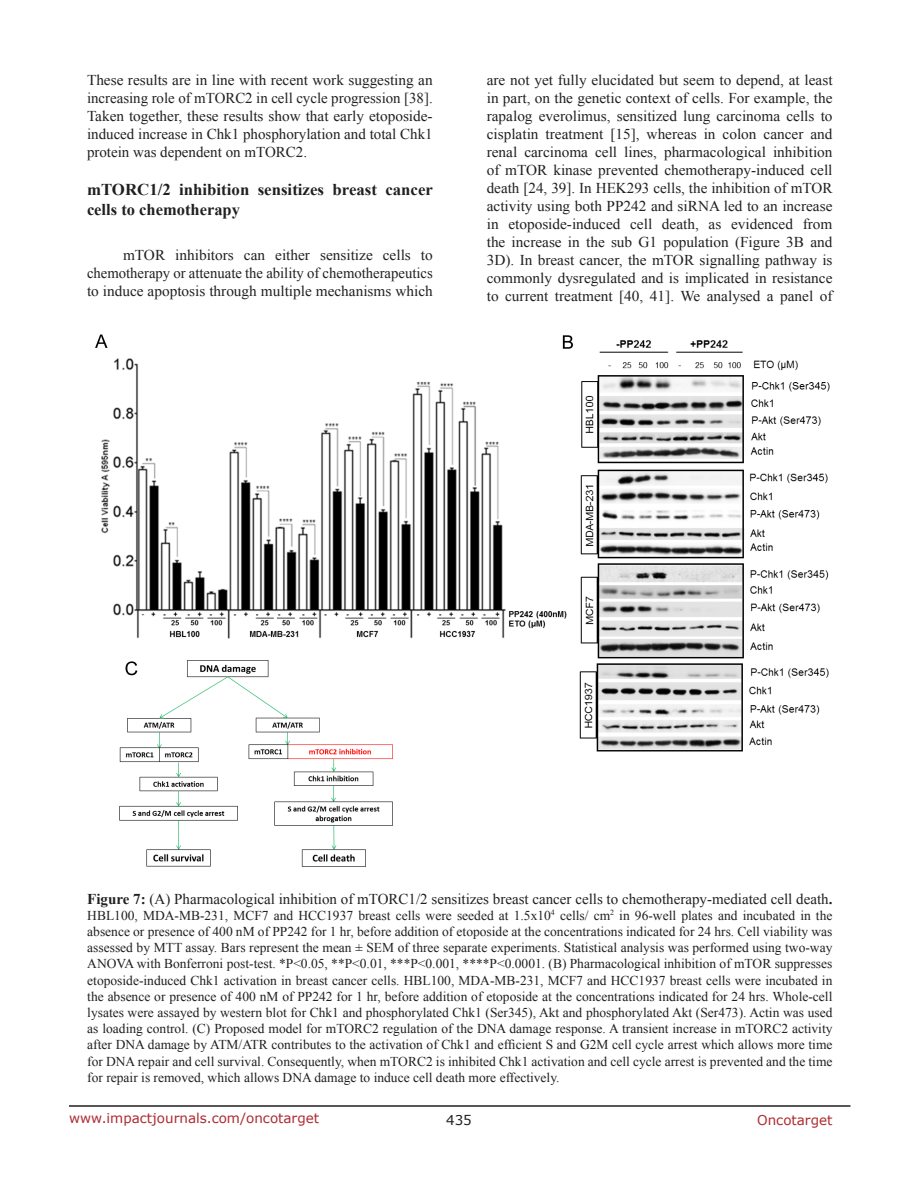
<style>
.page{position:relative;width:918px;height:1188px;background:#fff}
.page>*{position:absolute;margin:0;border:0;box-sizing:border-box;transform-origin:0 0}
.SubHeading{font:700 16.5px/19.8px "Times New Roman";color:#221f22}
.BodyText{font:15px/18px "Times New Roman";color:#221f22;text-align:justify}
.FigureText{font:15px "Times New Roman";color:#221f22}
.FigureText-2{font:13.5px/16.2px "Times New Roman";color:#221f22;text-align:justify}
.t1{font:13.5px "Verdana";color:#ac2b31}
.t2{font:13.5px "Verdana";color:#221f22}
.s1{font-weight:700}
</style>
<div class="page">
<hr style="left:69px;top:1105px;width:781px;height:2px;background:#231f20">
<img style="left:95px;top:334px;width:735px;height:533px">
<p class="BodyText" style="left:87px;top:71px;width:347px">These results are in line with recent work suggesting an increasing role of mTORC2 in cell cycle progression [38].<br>Taken together, these results show that early etoposide&shy;induced increase in Chk1 phosphorylation and total Chk1 protein was dependent on mTORC2.</p>
<p class="SubHeading" style="left:87px;top:179px;width:348px">mTORC1/2 inhibition sensitizes breast cancer cells to chemotherapy</p>
<p class="BodyText" style="left:87px;top:246px;width:347px;text-indent:36px">mTOR inhibitors can either sensitize cells to chemotherapy or attenuate the ability of chemotherapeutics to induce apoptosis through multiple mechanisms which</p>
<p class="BodyText" style="left:487px;top:71px;width:347px">are not yet fully elucidated but seem to depend, at least in part, on the genetic context of cells. For example, the rapalog everolimus, sensitized lung carcinoma cells to cisplatin treatment [15], whereas in colon cancer and renal carcinoma cell lines, pharmacological inhibition of mTOR kinase prevented chemotherapy-induced cell death [24, 39]. In HEK293 cells, the inhibition of mTOR activity using both PP242 and siRNA led to an increase in etoposide-induced cell death, as evidenced from the increase in the sub G1 population (Figure 3B and 3D). In breast cancer, the mTOR signalling pathway is commonly dysregulated and is implicated in resistance to current treatment [40, 41]. We analysed a panel of</p>
<p class="FigureText" style="left:87px;top:888px;width:747px"><span class="s1">Figure 7:</span> (A) Pharmacological inhibition of mTORC1/2 sensitizes breast cancer cells to chemotherapy-mediated cell death<span class="s1">.</span></p>
<p class="FigureText-2" style="left:87px;top:907px;width:747px">HBL100, MDA-MB-231, MCF7 and HCC1937 breast cells were seeded at 1.5x10<sup>4</sup> cells/ cm<sup>2</sup> in 96-well plates and incubated in the absence or presence of 400 nM of PP242 for 1 hr, before addition of etoposide at the concentrations indicated for 24 hrs. Cell viability was assessed by MTT assay. Bars represent the mean ± SEM of three separate experiments. Statistical analysis was performed using two-way ANOVA with Bonferroni post-test. *P&lt;0.05, **P&lt;0.01, ***P&lt;0.001, ****P&lt;0.0001. (B) Pharmacological inhibition of mTOR suppresses etoposide-induced Chk1 activation in breast cancer cells. HBL100, MDA-MB-231, MCF7 and HCC1937 breast cells were incubated in the absence or presence of 400 nM of PP242 for 1 hr, before addition of etoposide at the concentrations indicated for 24 hrs. Whole-cell lysates were assayed by western blot for Chk1 and phosphorylated Chk1 (Ser345), Akt and phosphorylated Akt (Ser473). Actin was used as loading control. (C) Proposed model for mTORC2 regulation of the DNA damage response. A transient increase in mTORC2 activity after DNA damage by ATM/ATR contributes to the activation of Chk1 and efficient S and G2M cell cycle arrest which allows more time for DNA repair and cell survival. Consequently, when mTORC2 is inhibited Chk1 activation and cell cycle arrest is prevented and the time for repair is removed, which allows DNA damage to induce cell death more effectively.</p>
<p class="t1" style="left:69px;top:1109px;width:252px">www.impactjournals.com/oncotarget</p>
<p class="t2" style="left:446px;top:1111px;width:27px">435</p>
<p class="t1" style="left:757px;top:1111px;width:77px">Oncotarget</p>
</div>
